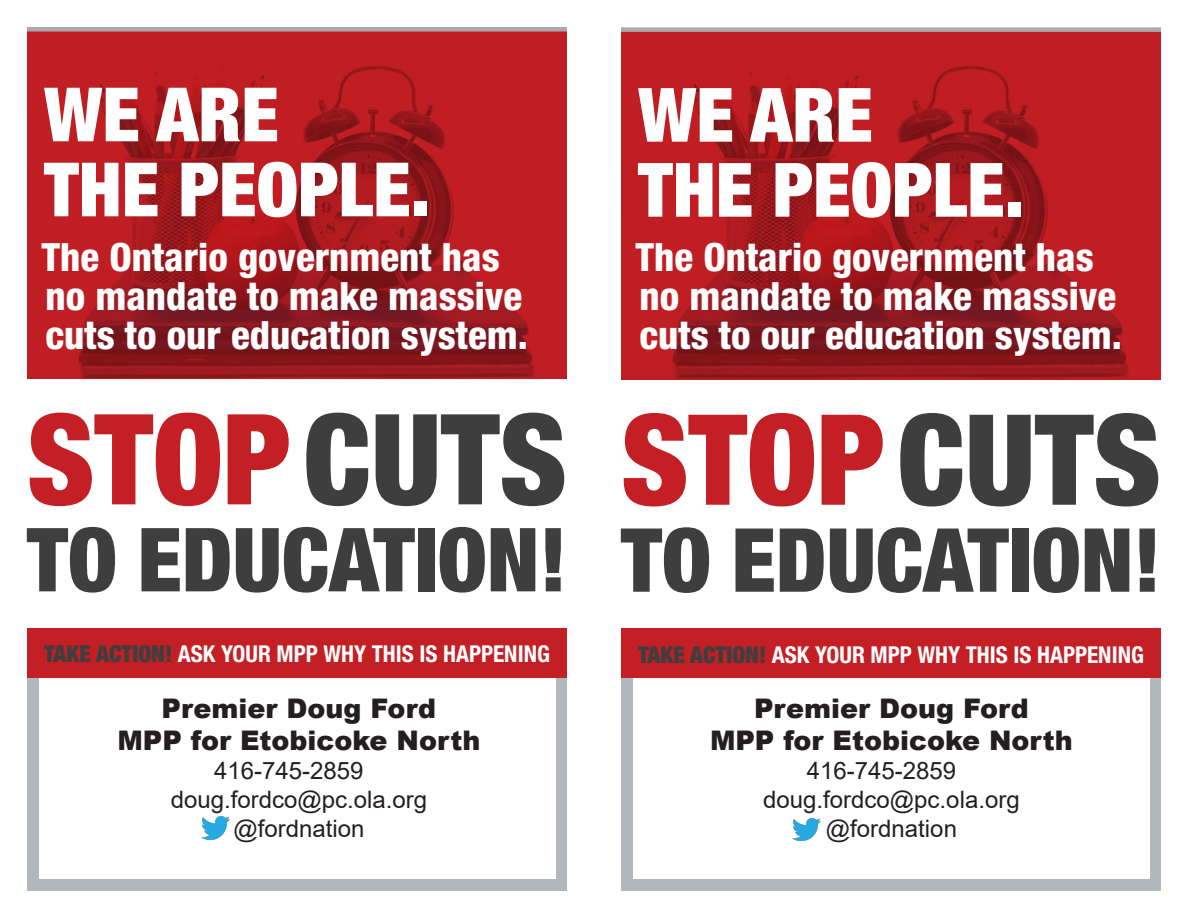
<style>
.page{position:relative;width:1188px;height:918px;background:#fff}
.page>*{position:absolute;margin:0;border:0;box-sizing:border-box;transform-origin:0 0}
.t1{font:900 condensed 126px "Helvetica Neue LT Std";color:#c31f24}
.t2{font:900 condensed 88.5px "Helvetica Neue LT Std";color:#3e3e3f}
.t3{font:900 condensed 75px/75px "Helvetica Neue LT Std";color:#fff}
.t4{font:800 condensed 39px/39px "Helvetica Neue LT Std";color:#fff}
.t5{font:900 27px/32.4px "Arial";color:#231f20;text-align:center}
.t6{font:24px "Arial";color:#231f20}
.t7{font:700 condensed 23.25px "Helvetica Neue LT Std";color:#fff}
.s1{color:#3e3e3f}
.s2{font-weight:900;color:#3e3e3f}
</style>
<div class="page">
<div style="left:27px;top:628px;width:540px;height:54px;background:#c31f24"></div>
<div style="left:27px;top:678px;width:540px;height:213px;background:#b2b6bd"></div>
<img style="left:27px;top:32px;width:540px;height:348px">
<div style="left:27px;top:27px;width:540px;height:5px;background:#a8a9ad"></div>
<div style="left:621px;top:628px;width:540px;height:54px;background:#c31f24"></div>
<div style="left:621px;top:679px;width:540px;height:212px;background:#b2b6bd"></div>
<img style="left:621px;top:32px;width:540px;height:348px">
<div style="left:621px;top:27px;width:540px;height:5px;background:#a8a9ad"></div>
<div style="left:633px;top:678px;width:517px;height:201px;background:#fff"></div>
<img style="left:793px;top:818px;width:28px;height:23px">
<div style="left:39px;top:678px;width:517px;height:201px;background:#fff"></div>
<img style="left:202px;top:817px;width:28px;height:22px">
<h3 class="t3" style="left:44px;top:76px;width:388px">WE ARE<br>THE PEOPLE.</h3>
<p class="t4" style="left:42px;top:237px;width:488px">The Ontario government has no mandate to make massive cuts to our education system.</p>
<h3 class="t3" style="left:638px;top:76px;width:388px">WE ARE<br>THE PEOPLE.</h3>
<p class="t4" style="left:636px;top:237px;width:488px">The Ontario government has no mandate to make massive cuts to our education system.</p>
<h1 class="t1" style="left:27px;top:382px;width:1136px">STOP <span class="s1">CUTS</span> STOP <span class="s1">CUTS</span></h1>
<h2 class="t2" style="left:27px;top:505px;width:542px">TO EDUCATION!</h2>
<h2 class="t2" style="left:621px;top:506px;width:542px">TO EDUCATION!</h2>
<p class="t7" style="left:44px;top:640px;width:507px"><span class="s2">TAKE ACTION!</span> ASK YOUR MPP WHY THIS IS HAPPENING</p>
<p class="t5" style="left:118px;top:691px;width:364px">Premier Doug Ford<br>MPP for Etobicoke North</p>
<p class="t6" style="left:214px;top:754px;width:151px">416-745-2859</p>
<p class="t6" style="left:171px;top:783px;width:258px">doug.fordco@pc.ola.org</p>
<p class="t6" style="left:233px;top:812px;width:133px">@fordnation</p>
<p class="t7" style="left:638px;top:640px;width:507px"><span class="s2">TAKE ACTION!</span> ASK YOUR MPP WHY THIS IS HAPPENING</p>
<p class="t5" style="left:710px;top:691px;width:364px">Premier Doug Ford<br>MPP for Etobicoke North</p>
<p class="t6" style="left:807px;top:754px;width:151px">416-745-2859</p>
<p class="t6" style="left:763px;top:783px;width:258px">doug.fordco@pc.ola.org</p>
<p class="t6" style="left:826px;top:812px;width:133px">@fordnation</p>
</div>
